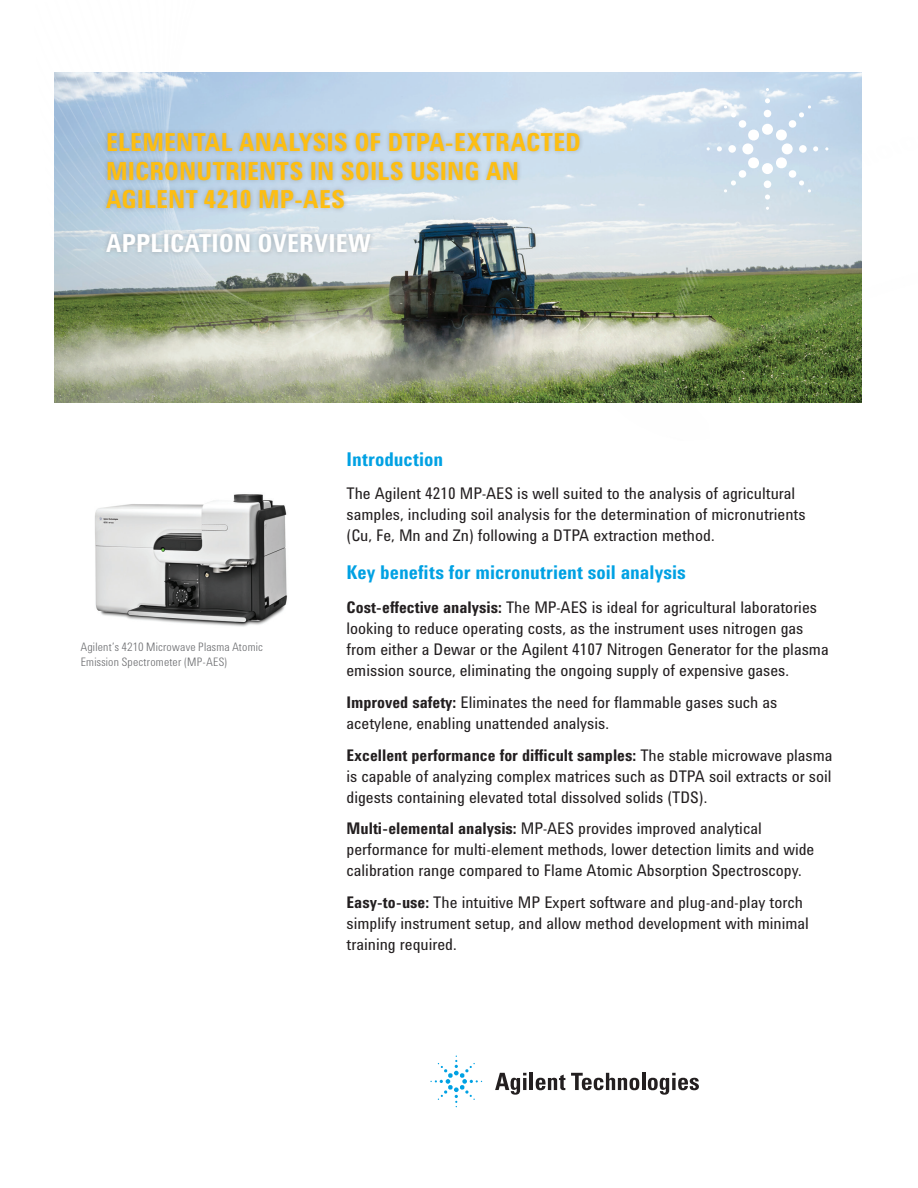
<style>
.page{position:relative;width:918px;height:1188px;background:#fff}
.page>*{position:absolute;margin:0;border:0;box-sizing:border-box;transform-origin:0 0}
.Head_L2{font:700 25.5px/28.5px "Agilent Condensed CFF";letter-spacing:.005em;color:#fdbe12}
.Head_L2-2{font:700 25.5px "Agilent Condensed CFF";letter-spacing:.01em;color:#fff}
.Subhead{font:700 19.5px "Agilent Condensed CFF";color:#00a1e3}
.Body{font:16.5px/21px "Agilent Condensed CFF";color:#231f20}
.t1{font:300 12px/15px "Agilent Condensed CFF";letter-spacing:.02em;color:#6c6d70}
.s1{font-weight:700}
</style>
<div class="page">
<img style="left:710px;top:72px;width:152px;height:330px">
<img style="left:710px;top:137px;width:152px;height:227px">
<img style="left:54px;top:72px;width:656px;height:331px">
<div style="left:782px;top:143px;width:11px;height:11px;background:#fff;border-radius:50%"></div>
<div style="left:742px;top:143px;width:11px;height:11px;background:#fff;border-radius:50%"></div>
<svg style="left:724px;top:157px;width:87px;height:43px;background:#d2e1ec"></svg>
<svg style="left:717px;top:98px;width:101px;height:53px"></svg>
<svg style="left:495px;top:1073px;width:31px;height:22px"></svg>
<hr style="left:530px;top:1073px;width:3px;height:17px;background:#231f20">
<svg style="left:536px;top:1075px;width:29px;height:15px"></svg>
<svg style="left:571px;top:1073px;width:68px;height:17px"></svg>
<hr style="left:642px;top:1073px;width:3px;height:17px;background:#231f20">
<svg style="left:648px;top:1073px;width:51px;height:22px"></svg>
<svg style="left:430px;top:1056px;width:52px;height:51px"></svg>
<div style="left:102px;top:128px;width:483px;height:130px;background:#231f20;opacity:.25"></div>
<img style="left:95px;top:494px;width:193px;height:133px">
<p class="Head_L2" style="left:106px;top:127px;width:476px">ELEMENTAL ANALYSIS OF DTPA-EXTRACTED<br>MICRONUTRIENTS IN SOILS USING AN<br>AGILENT 4210 MP-AES</p>
<p class="Head_L2-2" style="left:106px;top:224px;width:266px">APPLICATION OVERVIEW</p>
<p class="t1" style="left:81px;top:639px;width:184px">Agilent’s 4210 Microwave Plasma Atomic<br>Emission Spectrometer (MP-AES)</p>
<p class="Subhead" style="left:347px;top:444px;width:98px">Introduction</p>
<p class="Body" style="left:347px;top:483px;width:461px">The Agilent 4210 MP-AES is well suited to the analysis of agricultural samples, including soil analysis for the determination of micronutrients (Cu, Fe, Mn and Zn) following a DTPA extraction method.</p>
<p class="Subhead" style="left:347px;top:558px;width:341px">Key benefits for micronutrient soil analysis</p>
<p class="Body" style="left:347px;top:596px;width:484px"><span class="s1">Cost-effective analysis:</span> The MP-AES is ideal for agricultural laboratories looking to reduce operating costs, as the instrument uses nitrogen gas from either a Dewar or the Agilent 4107 Nitrogen Generator for the plasma emission source, eliminating the ongoing supply of expensive gases.</p>
<p class="Body" style="left:347px;top:691px;width:432px"><span class="s1">Improved safety:</span> Eliminates the need for flammable gases such as acetylene, enabling unattended analysis.</p>
<p class="Body" style="left:347px;top:744px;width:488px;text-align:justify"><span class="s1">Excellent performance for difficult samples:</span> The stable microwave plasma is capable of analyzing complex matrices such as DTPA soil extracts or soil digests containing elevated total dissolved solids (TDS).</p>
<p class="Body" style="left:347px;top:818px;width:469px"><span class="s1">Multi-elemental analysis:</span> MP-AES provides improved analytical performance for multi-element methods, lower detection limits and wide calibration range compared to Flame Atomic Absorption Spectroscopy.</p>
<p class="Body" style="left:347px;top:891px;width:464px"><span class="s1">Easy-to-use:</span> The intuitive MP Expert software and plug-and-play torch simplify instrument setup, and allow method development with minimal training required.</p>
</div>
